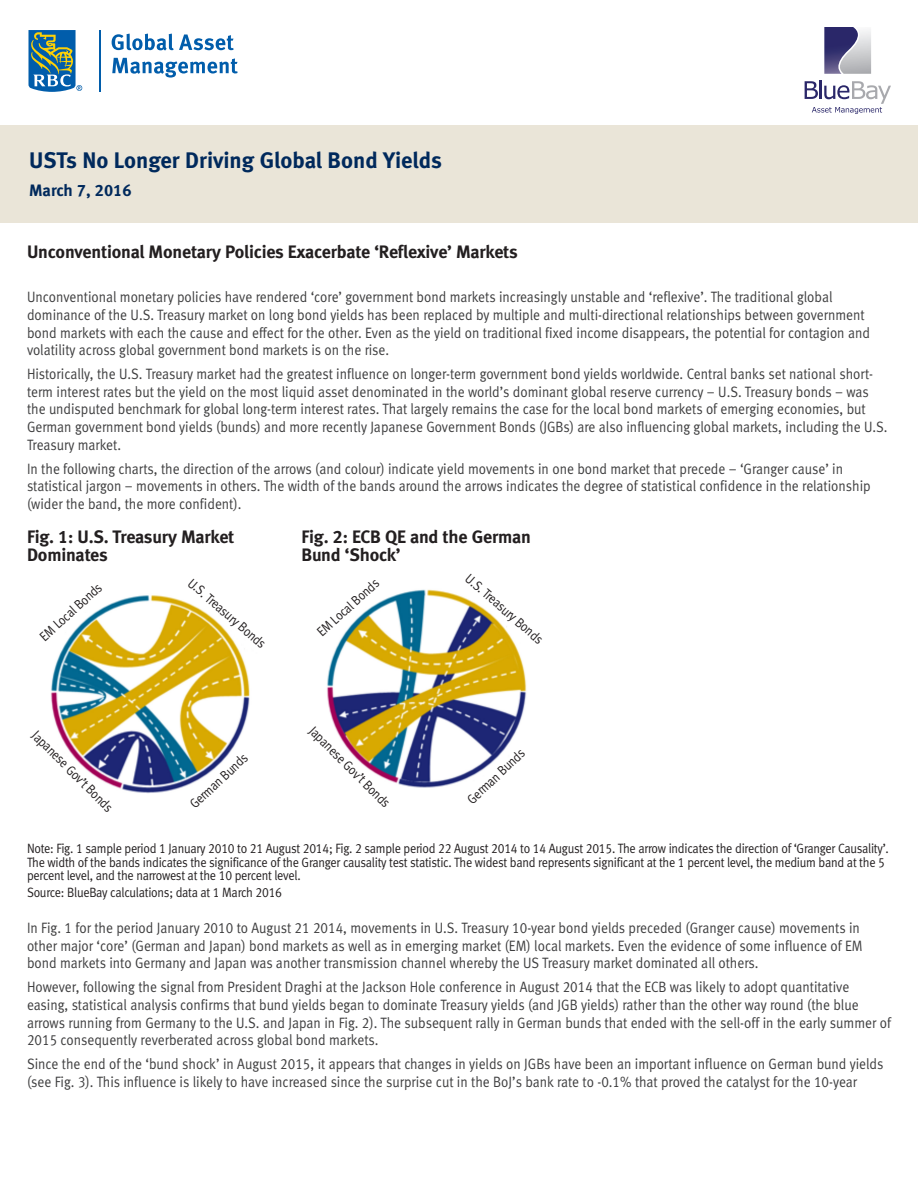
<style>
.page{position:relative;width:918px;height:1188px;background:#fff}
.page>*{position:absolute;margin:0;border:0;box-sizing:border-box;transform-origin:0 0}
.t1{font:22.5px "Meta Bold LF";color:#00295c}
.t2{font:18px/17.5px "Meta Bold LF";letter-spacing:-.01em;color:#231f20}
.t3{font:16.5px "Meta Bold LF";color:#00295c}
.t4{font:15px/17.5px "Meta Normal LF";color:#3e3e3f;scale:.9 1}
.t5{font:13.5px/13.5px "Meta Normal LF";letter-spacing:-.02em;color:#231f20;scale:.9 1}
</style>
<div class="page">
<div style="left:0;top:125px;width:918px;height:98px;background:#eae5d8"></div>
<svg style="left:805px;top:80px;width:86px;height:34px"></svg>
<svg style="left:824px;top:27px;width:47px;height:47px;background:#8381a1"></svg>
<svg style="left:28px;top:30px;width:54px;height:62px"></svg>
<hr style="left:99px;top:30px;width:2px;height:62px;background:#015dab">
<svg style="left:112px;top:34px;width:122px;height:17px"></svg>
<svg style="left:112px;top:58px;width:126px;height:20px"></svg>
<img style="left:51px;top:595px;width:199px;height:198px">
<img style="left:327px;top:589px;width:200px;height:199px">
<h1 class="t1" style="left:29px;top:147px;width:414px">USTs No Longer Driving Global Bond Yields</h1>
<p class="t3" style="left:29px;top:181px;width:104px">March 7, 2016</p>
<p class="t2" style="left:27px;top:243px;width:492px">Unconventional Monetary Policies Exacerbate ‘Reflexive’ Markets</p>
<p class="t4" style="left:27px;top:288px;width:938px">Unconventional monetary policies have rendered ‘core’ government bond markets increasingly unstable and ‘reflexive’. The traditional global dominance of the U.S. Treasury market on long bond yields has been replaced by multiple and multi-directional relationships between government bond markets with each the cause and effect for the other. Even as the yield on traditional fixed income disappears, the potential for contagion and volatility across global government bond markets is on the rise.</p>
<p class="t4" style="left:27px;top:365px;width:958px">Historically, the U.S. Treasury market had the greatest influence on longer-term government bond yields worldwide. Central banks set national short&shy;term interest rates but the yield on the most liquid asset denominated in the world’s dominant global reserve currency – U.S. Treasury bonds – was the undisputed benchmark for global long-term interest rates. That largely remains the case for the local bond markets of emerging economies, but German government bond yields (bunds) and more recently Japanese Government Bonds (JGBs) are also influencing global markets, including the U.S.<br>Treasury market.</p>
<p class="t4" style="left:27px;top:460px;width:939px">In the following charts, the direction of the arrows (and colour) indicate yield movements in one bond market that precede – ‘Granger cause’ in statistical jargon – movements in others. The width of the bands around the arrows indicates the degree of statistical confidence in the relationship (wider the band, the more confident).</p>
<p class="t2" style="left:27px;top:528px;width:209px">Fig. 1: U.S. Treasury Market<br>Dominates</p>
<p class="t2" style="left:302px;top:528px;width:231px">Fig. 2: ECB QE and the German<br>Bund ‘Shock’</p>
<p class="t5" style="left:37px;top:633px;width:89px;rotate:-42deg">EM Local Bonds</p>
<p class="t5" style="left:39px;top:728px;width:122px;rotate:45deg">Japanese Gov’t Bonds</p>
<p class="t5" style="left:195px;top:576px;width:111px;rotate:41deg">U.S. Treasury Bonds</p>
<p class="t5" style="left:187px;top:801px;width:83px;rotate:-43deg">German Bunds</p>
<p class="t5" style="left:314px;top:628px;width:89px;rotate:-42deg">EM Local Bonds</p>
<p class="t5" style="left:316px;top:724px;width:122px;rotate:45deg">Japanese Gov’t Bonds</p>
<p class="t5" style="left:472px;top:571px;width:111px;rotate:41deg">U.S. Treasury Bonds</p>
<p class="t5" style="left:464px;top:796px;width:83px;rotate:-43deg">German Bunds</p>
<p class="t5" style="left:27px;top:842px;width:959px">Note: Fig. 1 sample period 1 January 2010 to 21 August 2014; Fig. 2 sample period 22 August 2014 to 14 August 2015. The arrow indicates the direction of ‘Granger Causality’.<br>The width of the bands indicates the significance of the Granger causality test statistic. The widest band represents significant at the 1 percent level, the medium band at the 5 percent level, and the narrowest at the 10 percent level.</p>
<p class="t5" style="left:27px;top:886px;width:285px">Source: BlueBay calculations; data at 1 March 2016</p>
<p class="t4" style="left:27px;top:919px;width:930px">In Fig. 1 for the period January 2010 to August 21 2014, movements in U.S. Treasury 10-year bond yields preceded (Granger cause) movements in other major ‘core’ (German and Japan) bond markets as well as in emerging market (EM) local markets. Even the evidence of some influence of EM bond markets into Germany and Japan was another transmission channel whereby the US Treasury market dominated all others.</p>
<p class="t4" style="left:27px;top:978px;width:961px">However, following the signal from President Draghi at the Jackson Hole conference in August 2014 that the ECB was likely to adopt quantitative easing, statistical analysis confirms that bund yields began to dominate Treasury yields (and JGB yields) rather than the other way round (the blue arrows running from Germany to the U.S. and Japan in Fig. 2). The subsequent rally in German bunds that ended with the sell-off in the early summer of 2015 consequently reverberated across global bond markets.</p>
<p class="t4" style="left:27px;top:1055px;width:953px">Since the end of the ‘bund shock’ in August 2015, it appears that changes in yields on JGBs have been an important influence on German bund yields (see Fig. 3). This influence is likely to have increased since the surprise cut in the BoJ’s bank rate to -0.1% that proved the catalyst for the 10-year</p>
</div>
